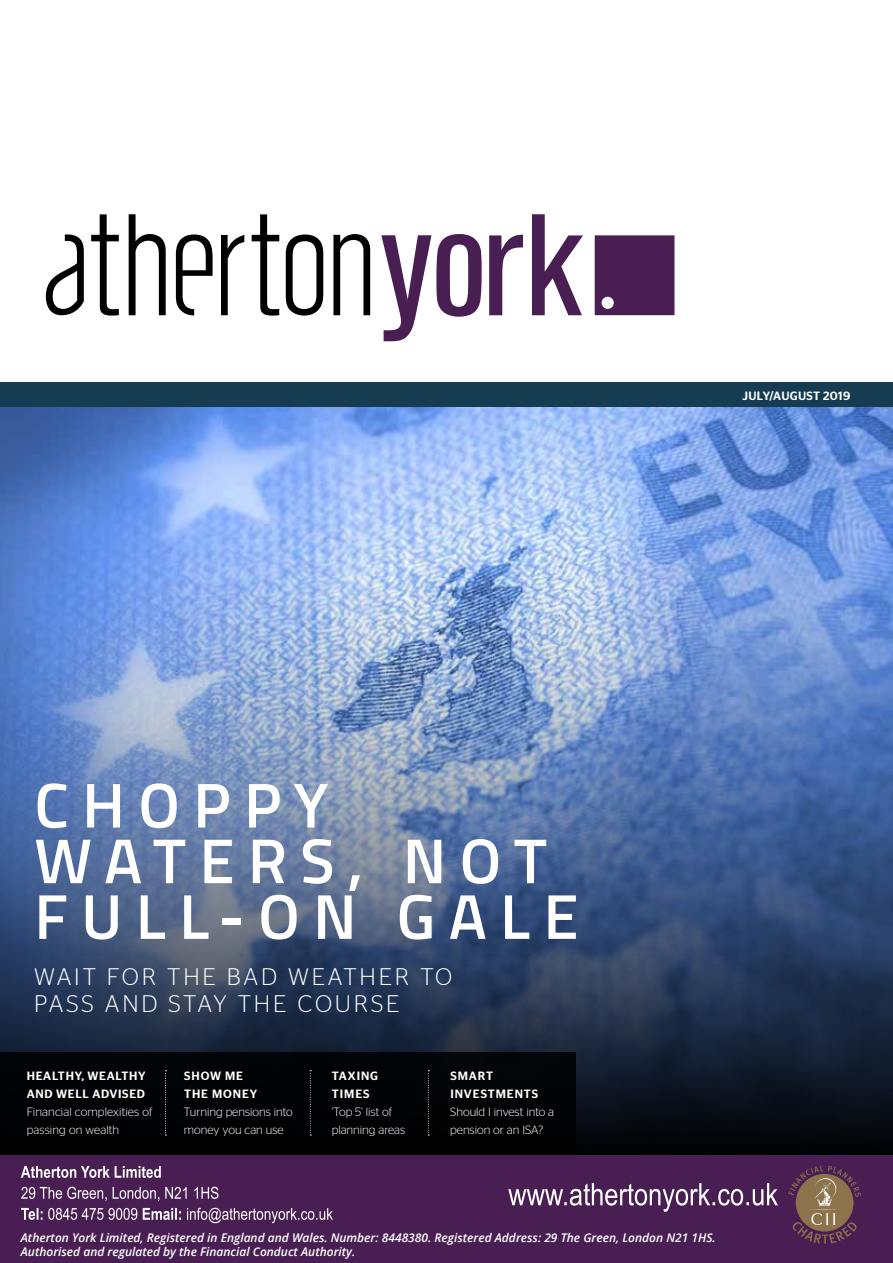
<style>
.page{position:relative;width:893px;height:1263px;background:#fff}
.page>*{position:absolute;margin:0;border:0;box-sizing:border-box;transform-origin:0 0}
.t1{font:600 63.45px/55.7px "Titillium";letter-spacing:.21em;color:#fff}
.t2{font:300 24px/27px "Stag Sans";letter-spacing:.12em;color:#fff}
.t3{font:italic 600 12px/13.5px "Open Sans";color:#fff}
.t4{font:300 12px/18px "Stag Sans";color:#fff}
.t5{font:500 12px/18px "Stag Sans";letter-spacing:.06em;color:#fff}
.t6{font:500 12px/18px "Stag Sans";letter-spacing:.08em;color:#fff}
.t7{font:500 12px "Stag Sans";letter-spacing:.03em;color:#fff}
</style>
<div class="page">
<img style="left:0;top:407px;width:893px;height:116px">
<img style="left:0;top:523px;width:893px;height:632px">
<div style="left:0;top:1052px;width:575px;height:103px;background:#000"></div>
<div style="left:0;top:383px;width:893px;height:24px;background:#163c52"></div>
<svg style="left:165px;top:1070px;width:1px;height:66px"></svg>
<svg style="left:310px;top:1070px;width:1px;height:66px"></svg>
<svg style="left:428px;top:1070px;width:1px;height:66px"></svg>
<svg style="left:91px;top:214px;width:28px;height:102px"></svg>
<svg style="left:129px;top:214px;width:37px;height:101px"></svg>
<svg style="left:221px;top:235px;width:23px;height:80px"></svg>
<svg style="left:252px;top:214px;width:27px;height:102px"></svg>
<svg style="left:286px;top:234px;width:37px;height:82px"></svg>
<svg style="left:333px;top:234px;width:37px;height:81px"></svg>
<svg style="left:381px;top:234px;width:101px;height:107px"></svg>
<svg style="left:489px;top:234px;width:34px;height:81px"></svg>
<svg style="left:532px;top:214px;width:51px;height:101px"></svg>
<svg style="left:176px;top:234px;width:37px;height:81px"></svg>
<svg style="left:46px;top:234px;width:38px;height:81px"></svg>
<div style="left:595px;top:235px;width:79px;height:80px;background:#491f53"></div>
<div style="left:0;top:1156px;width:893px;height:107px;background:#491f53"></div>
<svg style="left:21px;top:1208px;width:312px;height:15px"></svg>
<svg style="left:21px;top:1187px;width:197px;height:14px"></svg>
<svg style="left:21px;top:1166px;width:140px;height:12px"></svg>
<svg style="left:508px;top:1183px;width:270px;height:29px"></svg>
<svg style="left:788px;top:1166px;width:73px;height:78px"></svg>
<p class="t7" style="left:742px;top:389px;width:109px">JULY/AUGUST 2019</p>
<h1 class="t1" style="left:34px;top:774px;width:546px">CHOPPY<br>WATERS, NOT<br>FULL-ON GALE</h1>
<h2 class="t2" style="left:34px;top:963px;width:420px">WAIT FOR THE BAD WEATHER TO<br>PASS AND STAY THE COURSE</h2>
<p class="t5" style="left:27px;top:1067px;width:120px">HEALTHY, WEALTHY<br>AND WELL ADVISED</p>
<p class="t4" style="left:27px;top:1103px;width:127px">Financial complexities of passing on wealth</p>
<p class="t5" style="left:184px;top:1067px;width:75px">SHOW ME<br>THE MONEY</p>
<p class="t4" style="left:184px;top:1103px;width:110px">Turning pensions into money you can use</p>
<p class="t6" style="left:332px;top:1067px;width:48px">TAXING<br>TIMES</p>
<p class="t4" style="left:332px;top:1103px;width:75px">‘Top 5’ list of planning areas</p>
<p class="t6" style="left:450px;top:1067px;width:89px">SMART<br>INVESTMENTS</p>
<p class="t4" style="left:450px;top:1103px;width:105px">Should I invest into a pension or an ISA?</p>
<p class="t3" style="left:21px;top:1231px;width:696px">Atherton York Limited, Registered in England and Wales. Number: 8448380. Registered Address: 29 The Green, London N21 1HS.<br>Authorised and regulated by the Financial Conduct Authority.</p>
</div>
